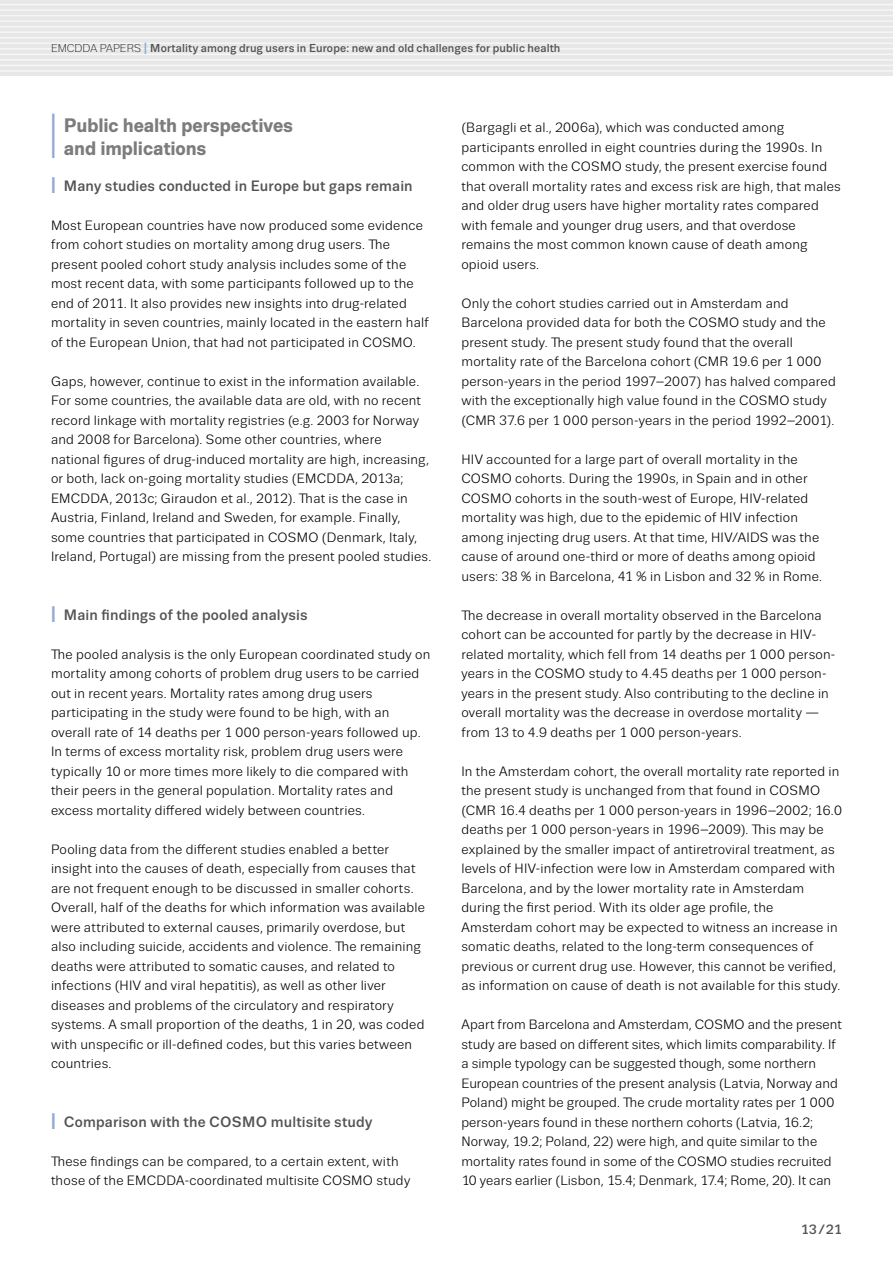
<style>
.page{position:relative;width:893px;height:1263px;background:#fff}
.page>*{position:absolute;margin:0;border:0;box-sizing:border-box;transform-origin:0 0}
.I_Headline{font:700 63.3px "Trivia Sans";color:#92a9d2;scale:.23 1}
.I_Headline-2{font:700 19.5px/22.5px "Trivia Sans";letter-spacing:-.005em;color:#7c7c7c}
.II_Headline{font:500 15px "Trivia Sans";letter-spacing:.01em;color:#535353}
.TEXT_Regular_9_13{font:13.5px/19.5px "Trivia Sans";letter-spacing:.015em;color:#000}
.t1{font:500 13.5px "Trivia Sans";color:#535353}
.t2{font:500 11.55px "Trivia Sans";letter-spacing:.01em;color:#535353}
.s1{font-weight:300;font-size:11.25px;color:#000}
.s2{font-size:16.2px;color:#92a9d2}
.s3{font-weight:700;font-size:22.5px;color:#92a9d2}
</style>
<div class="page">
<div style="left:0;top:0;width:893px;height:76px;background:#e7e7e7"></div>
<hr style="left:0;top:4px;width:893px;height:1px;background:#f6f6f6">
<hr style="left:0;top:9px;width:893px;height:2px;background:#f6f6f6">
<hr style="left:0;top:15px;width:893px;height:1px;background:#f6f6f6">
<hr style="left:0;top:20px;width:893px;height:2px;background:#f6f6f6">
<hr style="left:0;top:26px;width:893px;height:1px;background:#f6f6f6">
<hr style="left:0;top:31px;width:893px;height:2px;background:#f6f6f6">
<hr style="left:0;top:37px;width:893px;height:1px;background:#f6f6f6">
<hr style="left:0;top:43px;width:893px;height:1px;background:#f6f6f6">
<hr style="left:0;top:48px;width:893px;height:2px;background:#f6f6f6">
<hr style="left:0;top:54px;width:893px;height:1px;background:#f6f6f6">
<hr style="left:0;top:59px;width:893px;height:2px;background:#f6f6f6">
<hr style="left:0;top:65px;width:893px;height:1px;background:#f6f6f6">
<hr style="left:0;top:70px;width:893px;height:2px;background:#f6f6f6">
<p class="t2" style="left:51px;top:42px;width:511px"><span class="s1">EMCDDA PAPERS</span> <span class="s2">I</span> Mortality among drug users in Europe: new and old challenges for public health</p>
<p class="I_Headline" style="left:51px;top:101px;width:21px">I</p>
<p class="I_Headline-2" style="left:64px;top:115px;width:231px">Public health perspectives and implications</p>
<p class="II_Headline" style="left:51px;top:177px;width:363px"><span class="s3">I</span> Many studies conducted in Europe but gaps remain</p>
<p class="TEXT_Regular_9_13" style="left:51px;top:215px;width:379px">Most European countries have now produced some evidence from cohort studies on mortality among drug users. The present pooled cohort study analysis includes some of the most recent data, with some participants followed up to the end of 2011. It also provides new insights into drug-related mortality in seven countries, mainly located in the eastern half of the European Union, that had not participated in COSMO.</p>
<p class="TEXT_Regular_9_13" style="left:51px;top:371px;width:382px">Gaps, however, continue to exist in the information available.<br>For some countries, the available data are old, with no recent record linkage with mortality registries (e.g. 2003 for Norway and 2008 for Barcelona). Some other countries, where national figures of drug-induced mortality are high, increasing, or both, lack on-going mortality studies (EMCDDA, 2013a; EMCDDA, 2013c; Giraudon et al., 2012). That is the case in Austria, Finland, Ireland and Sweden, for example. Finally, some countries that participated in COSMO (Denmark, Italy, Ireland, Portugal) are missing from the present pooled studies.</p>
<p class="II_Headline" style="left:51px;top:606px;width:258px"><span class="s3">I</span> Main findings of the pooled analysis</p>
<p class="TEXT_Regular_9_13" style="left:51px;top:644px;width:381px">The pooled analysis is the only European coordinated study on mortality among cohorts of problem drug users to be carried out in recent years. Mortality rates among drug users participating in the study were found to be high, with an overall rate of 14 deaths per 1 000 person-years followed up.<br>In terms of excess mortality risk, problem drug users were typically 10 or more times more likely to die compared with their peers in the general population. Mortality rates and excess mortality differed widely between countries.</p>
<p class="TEXT_Regular_9_13" style="left:51px;top:839px;width:375px">Pooling data from the different studies enabled a better insight into the causes of death, especially from causes that are not frequent enough to be discussed in smaller cohorts.<br>Overall, half of the deaths for which information was available were attributed to external causes, primarily overdose, but also including suicide, accidents and violence. The remaining deaths were attributed to somatic causes, and related to infections (HIV and viral hepatitis), as well as other liver diseases and problems of the circulatory and respiratory systems. A small proportion of the deaths, 1 in 20, was coded with unspecific or ill-defined codes, but this varies between countries.</p>
<p class="II_Headline" style="left:51px;top:1113px;width:323px"><span class="s3">I</span> Comparison with the COSMO multisite study</p>
<p class="TEXT_Regular_9_13" style="left:51px;top:1151px;width:361px">These findings can be compared, to a certain extent, with those of the EMCDDA-coordinated multisite COSMO study</p>
<p class="TEXT_Regular_9_13" style="left:461px;top:118px;width:381px">(Bargagli et al., 2006a), which was conducted among participants enrolled in eight countries during the 1990s. In common with the COSMO study, the present exercise found that overall mortality rates and excess risk are high, that males and older drug users have higher mortality rates compared with female and younger drug users, and that overdose remains the most common known cause of death among opioid users.</p>
<p class="TEXT_Regular_9_13" style="left:461px;top:293px;width:376px">Only the cohort studies carried out in Amsterdam and Barcelona provided data for both the COSMO study and the present study. The present study found that the overall mortality rate of the Barcelona cohort (CMR 19.6 per 1 000 person-years in the period 1997–2007) has halved compared with the exceptionally high value found in the COSMO study (CMR 37.6 per 1 000 person-years in the period 1992–2001).</p>
<p class="TEXT_Regular_9_13" style="left:461px;top:449px;width:362px">HIV accounted for a large part of overall mortality in the COSMO cohorts. During the 1990s, in Spain and in other COSMO cohorts in the south-west of Europe, HIV-related mortality was high, due to the epidemic of HIV infection among injecting drug users. At that time, HIV/AIDS was the cause of around one-third or more of deaths among opioid users: 38 % in Barcelona, 41 % in Lisbon and 32 % in Rome.</p>
<p class="TEXT_Regular_9_13" style="left:461px;top:605px;width:375px">The decrease in overall mortality observed in the Barcelona cohort can be accounted for partly by the decrease in HIV&shy;related mortality, which fell from 14 deaths per 1 000 person&shy;years in the COSMO study to 4.45 deaths per 1 000 person&shy;years in the present study. Also contributing to the decline in overall mortality was the decrease in overdose mortality — from 13 to 4.9 deaths per 1 000 person-years.</p>
<p class="TEXT_Regular_9_13" style="left:461px;top:761px;width:382px">In the Amsterdam cohort, the overall mortality rate reported in the present study is unchanged from that found in COSMO (CMR 16.4 deaths per 1 000 person-years in 1996–2002; 16.0 deaths per 1 000 person-years in 1996–2009). This may be explained by the smaller impact of antiretroviral treatment, as levels of HIV-infection were low in Amsterdam compared with Barcelona, and by the lower mortality rate in Amsterdam during the first period. With its older age profile, the Amsterdam cohort may be expected to witness an increase in somatic deaths, related to the long-term consequences of previous or current drug use. However, this cannot be verified, as information on cause of death is not available for this study.</p>
<p class="TEXT_Regular_9_13" style="left:461px;top:1015px;width:382px">Apart from Barcelona and Amsterdam, COSMO and the present study are based on different sites, which limits comparability. If a simple typology can be suggested though, some northern European countries of the present analysis (Latvia, Norway and Poland) might be grouped. The crude mortality rates per 1 000 person-years found in these northern cohorts (Latvia, 16.2; Norway, 19.2; Poland, 22) were high, and quite similar to the mortality rates found in some of the COSMO studies recruited 10 years earlier (Lisbon, 15.4; Denmark, 17.4; Rome, 20). It can</p>
<p class="t1" style="left:801px;top:1222px;width:43px">13/21</p>
</div>
